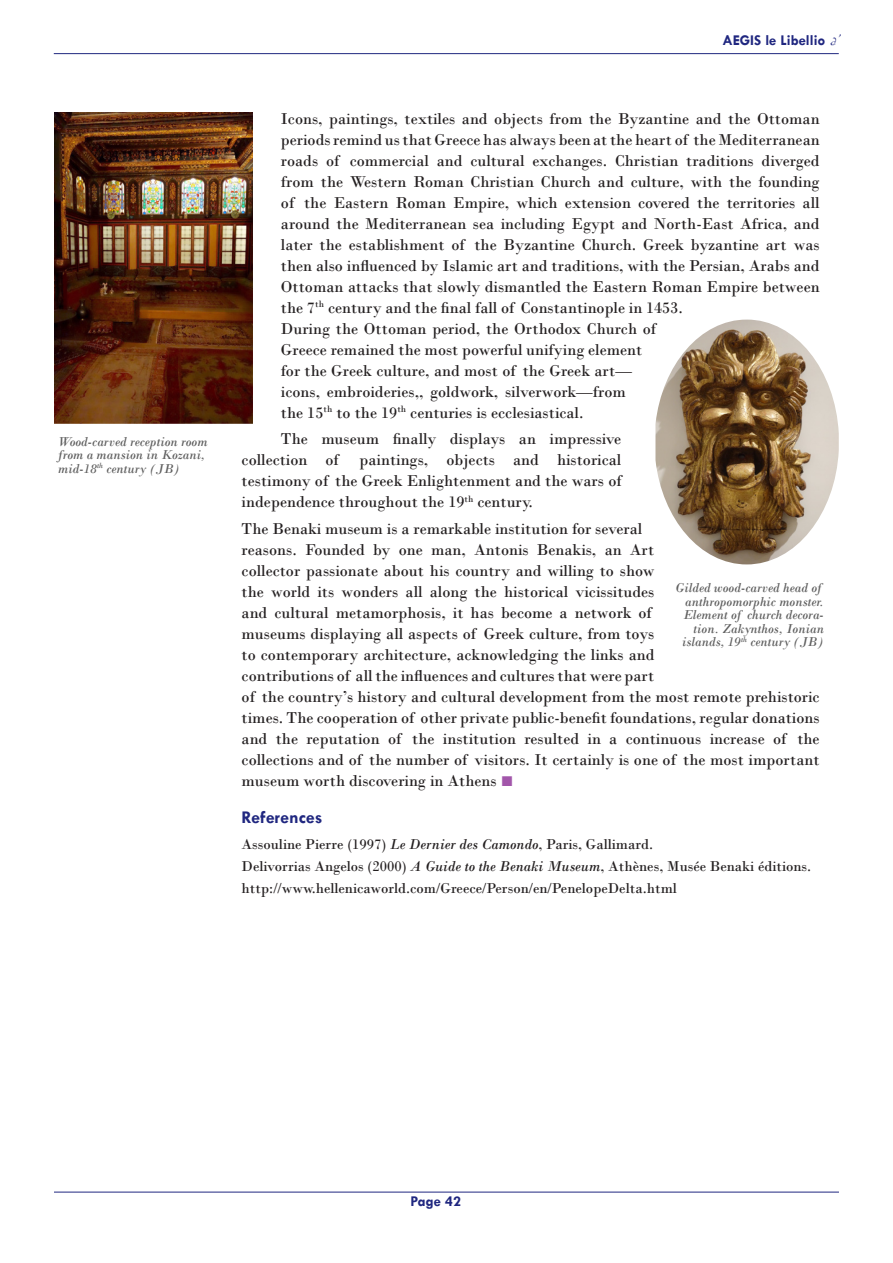
<style>
.page{position:relative;width:893px;height:1263px;background:#fff}
.page>*{position:absolute;margin:0;border:0;box-sizing:border-box;transform-origin:0 0}
.Article_-_Sous_titre{font:700 18px "Tw Cen";color:#202780}
.Article_-_Texte{font:16.5px/21px "Bodoni";color:#231f20}
.Article_-_Biblio{font:15px "Bodoni";color:#231f20}
.t1{font:700 15px "Tw Cen";color:#202780}
.Article_-_Légendes_p{font:italic 13.5px/13.5px "Bodoni";color:#5f5f5f}
.s1{font-family:"French Script";font-weight:400;font-style:italic;font-size:16.5px}
.s2{font-style:italic}
</style>
<div class="page">
<hr style="left:54px;top:1192px;width:785px;height:1px;background:#202780">
<hr style="left:54px;top:53px;width:785px;height:1px;background:#202780">
<img style="left:54px;top:113px;width:198px;height:311px">
<img style="left:655px;top:320px;width:184px;height:244px">
<p class="Article_-_Légendes_p" style="left:58px;top:435px;width:151px">Wood-carved reception room from a mansion in Kozani, mid-18<sup>th</sup> century (JB)</p>
<p class="t1" style="left:722px;top:31px;width:124px">AEGIS le Libellio <span class="s1">d’</span></p>
<p class="Article_-_Texte" style="left:281px;top:108px;width:540px">Icons, paintings, textiles and objects from the Byzantine and the Ottoman periods remind us that Greece has always been at the heart of the Mediterranean roads of commercial and cultural exchanges. Christian traditions diverged from the Western Roman Christian Church and culture, with the founding of the Eastern Roman Empire, which extension covered the territories all around the Mediterranean sea including Egypt and North-East Africa, and later the establishment of the Byzantine Church. Greek byzantine art was then also influenced by Islamic art and traditions, with the Persian, Arabs and Ottoman attacks that slowly dismantled the Eastern Roman Empire between the 7<sup>th</sup> century and the final fall of Constantinople in 1453.<br>During the Ottoman period, the Orthodox Church of<br>Greece remained the most powerful unifying element<br>for the Greek culture, and most of the Greek art—<br>icons, embroideries,, goldwork, silverwork—from<br>the 15<sup>th</sup> to the 19<sup>th</sup> centuries is ecclesiastical.</p>
<p class="Article_-_Texte" style="left:242px;top:428px;width:382px;text-align:justify;text-indent:39px">The museum finally displays an impressive collection of paintings, objects and historical testimony of the Greek Enlightenment and the wars of independence throughout the 19<sup>th</sup> century.</p>
<p class="Article_-_Texte" style="left:242px;top:518px;width:580px">The Benaki museum is a remarkable institution for several<br>reasons. Founded by one man, Antonis Benakis, an Art<br>collector passionate about his country and willing to show<br>the world its wonders all along the historical vicissitudes<br>and cultural metamorphosis, it has become a network of<br>museums displaying all aspects of Greek culture, from toys<br>to contemporary architecture, acknowledging the links and<br>contributions of all the influences and cultures that were part<br>of the country’s history and cultural development from the most remote prehistoric times. The cooperation of other private public-benefit foundations, regular donations and the reputation of the institution resulted in a continuous increase of the collections and of the number of visitors. It certainly is one of the most important museum worth discovering in Athens</p>
<p class="Article_-_Sous_titre" style="left:242px;top:806px;width:82px">References</p>
<p class="Article_-_Biblio" style="left:242px;top:835px;width:413px">Assouline Pierre (1997) <span class="s2">Le Dernier des Camondo</span>, Paris, Gallimard.</p>
<p class="Article_-_Biblio" style="left:242px;top:857px;width:571px">Delivorrias Angelos (2000) <span class="s2">A Guide to the Benaki Museum</span>, Athènes, Musée Benaki éditions.</p>
<p class="Article_-_Biblio" style="left:242px;top:879px;width:437px">http://www.hellenicaworld.com/Greece/Person/en/PenelopeDelta.html</p>
<p class="Article_-_Légendes_p" style="left:676px;top:581px;width:150px;text-align:right">Gilded wood-carved head of anthropomorphic monster.<br>Element of church decora&shy;tion. Zakynthos, Ionian islands, 19<sup>th</sup> century (JB)</p>
<p class="t1" style="left:410px;top:1192px;width:52px">Page 42</p>
</div>
